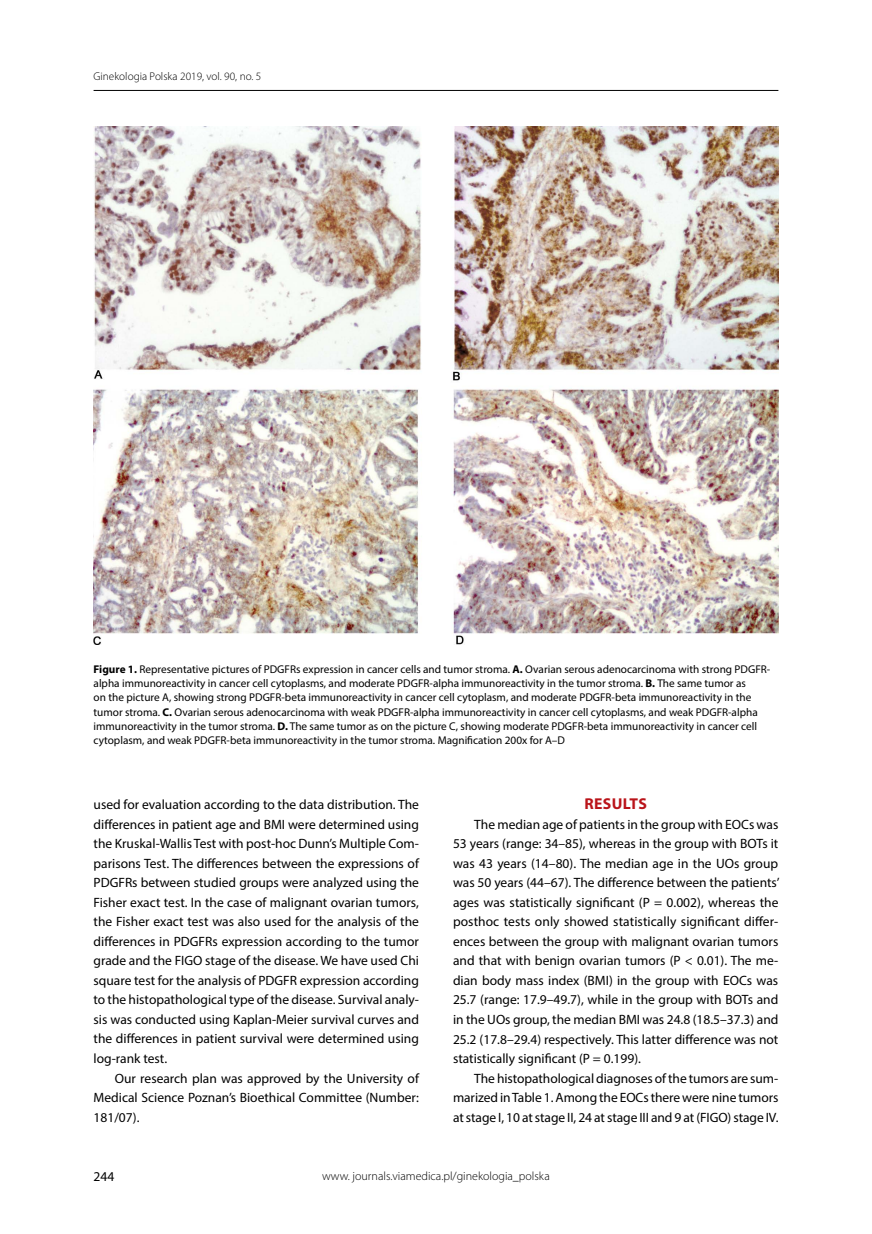
<style>
.page{position:relative;width:872px;height:1234px;background:#fff}
.page>*{position:absolute;margin:0;border:0;box-sizing:border-box;transform-origin:0 0}
.t1{font:700 15.75px "Myriad Pro";letter-spacing:.02em;color:#ba141a}
.t2{font:13.5px/19.5px "Myriad Pro";color:#000;text-align:justify}
.t3{font:300 12px "Myriad Pro";color:#000}
.t4{font:11.25px/14.2px "Myriad Pro";color:#000}
.t5{font:300 11.25px "Myriad Pro";color:#000}
.s1{font-weight:700}
</style>
<div class="page">
<hr style="left:94px;top:90px;width:684px;height:1px;background:#000">
<img style="left:94px;top:126px;width:684px;height:518px">
<p class="t5" style="left:94px;top:70px;width:169px">Ginekologia Polska 2019, vol. 90, no. 5</p>
<p class="t4" style="left:94px;top:661px;width:678px"><span class="s1">Figure 1.</span> Representative pictures of PDGFRs expression in cancer cells and tumor stroma. <span class="s1">A.</span> Ovarian serous adenocarcinoma with strong PDGFR&shy;alpha immunoreactivity in cancer cell cytoplasms, and moderate PDGFR-alpha immunoreactivity in the tumor stroma. <span class="s1">B.</span> The same tumor as<br>on the picture A, showing strong PDGFR-beta immunoreactivity in cancer cell cytoplasm, and moderate PDGFR-beta immunoreactivity in the tumor stroma. <span class="s1">C.</span> Ovarian serous adenocarcinoma with weak PDGFR-alpha immunoreactivity in cancer cell cytoplasms, and weak PDGFR-alpha immunoreactivity in the tumor stroma. <span class="s1">D.</span> The same tumor as on the picture C, showing moderate PDGFR-beta immunoreactivity in cancer cell cytoplasm, and weak PDGFR-beta immunoreactivity in the tumor stroma. Magnification 200x for A–D</p>
<p class="t2" style="left:94px;top:794px;width:327px">used for evaluation according to the data distribution. The differences in patient age and BMI were determined using the Kruskal-Wallis Test with post-hoc Dunn’s Multiple Com&shy;parisons Test. The differences between the expressions of PDGFRs between studied groups were analyzed using the Fisher exact test. In the case of malignant ovarian tumors, the Fisher exact test was also used for the analysis of the differences in PDGFRs expression according to the tumor grade and the FIGO stage of the disease. We have used Chi square test for the analysis of PDGFR expression according to the histopathological type of the disease. Survival analy&shy;sis was conducted using Kaplan-Meier survival curves and the differences in patient survival were determined using log-rank test.</p>
<p class="t2" style="left:94px;top:1067px;width:327px;text-indent:21px">Our research plan was approved by the University of Medical Science Poznan’s Bioethical Committee (Number:<br>181/07).</p>
<p class="t1" style="left:584px;top:793px;width:64px">RESULTS</p>
<p class="t2" style="left:453px;top:814px;width:328px;text-indent:21px">The median age of patients in the group with EOCs was 53 years (range: 34–85), whereas in the group with BOTs it was 43 years (14–80). The median age in the UOs group was 50 years (44–67). The difference between the patients’ ages was statistically significant (P = 0.002), whereas the posthoc tests only showed statistically significant differ&shy;ences between the group with malignant ovarian tumors and that with benign ovarian tumors (P &lt; 0.01). The me&shy;dian body mass index (BMI) in the group with EOCs was 25.7 (range: 17.9–49.7), while in the group with BOTs and in the UOs group, the median BMI was 24.8 (18.5–37.3) and 25.2 (17.8–29.4) respectively. This latter difference was not statistically significant (P = 0.199).</p>
<p class="t2" style="left:453px;top:1067px;width:327px;text-indent:21px">The histopathological diagnoses of the tumors are sum&shy;marized in Table 1. Among the EOCs there were nine tumors at stage I, 10 at stage II, 24 at stage III and 9 at (FIGO) stage IV.</p>
<p class="t2" style="left:94px;top:1166px;width:22px">244</p>
<p class="t3" style="left:322px;top:1168px;width:229px">www. journals.viamedica.pl/ginekologia_polska</p>
</div>
